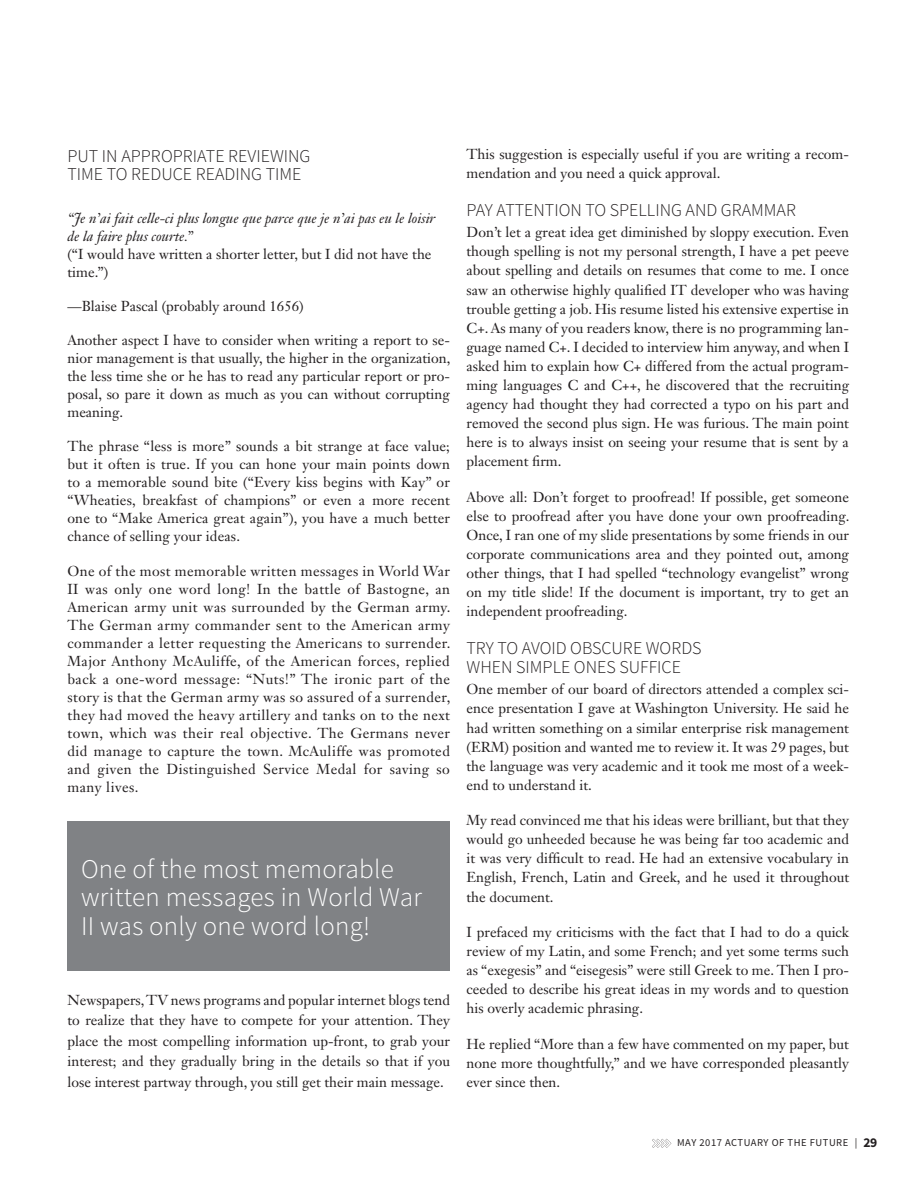
<style>
.page{position:relative;width:918px;height:1188px;background:#fff}
.page>*{position:absolute;margin:0;border:0;box-sizing:border-box;transform-origin:0 0}
.Article_Pull_Quote{font:300 27px/28.5px "Source Sans Pro";letter-spacing:.01em;color:#fff}
.Article_Subhead_A{font:300 18px/18px "Source Sans Pro";color:#231f20}
.t1{font:14.25px/19px "Janson Text LT Std";color:#231f20;text-align:justify}
.t2{font:italic 14.25px/18px "Janson Text LT Std";color:#231f20}
.t3{font:10.5px "Source Sans Pro";letter-spacing:.05em;color:#231f20}
.s1{font-style:normal}
.s2{font-weight:700;font-size:13.5px}
</style>
<div class="page">
<svg style="left:652px;top:1139px;width:19px;height:9px"></svg>
<div style="left:68px;top:821px;width:382px;height:150px;background:#808285"></div>
<p class="Article_Subhead_A" style="left:68px;top:147px;width:245px">PUT IN APPROPRIATE REVIEWING<br>TIME TO REDUCE READING TIME</p>
<p class="t2" style="left:68px;top:209px;width:369px">“Je n’ai fait celle-ci plus longue que parce que je n’ai pas eu le loisir de la faire plus courte.”<br><span class="s1">(“I would have written a shorter letter, but I did not have the time.”)</span></p>
<p class="t1" style="left:68px;top:296px;width:238px">—Blaise Pascal (probably around 1656)</p>
<p class="t1" style="left:68px;top:331px;width:385px;line-height:18px">Another aspect I have to consider when writing a report to se&shy;nior management is that usually, the higher in the organization, the less time she or he has to read any particular report or pro&shy;posal, so pare it down as much as you can without corrupting meaning.</p>
<p class="t1" style="left:68px;top:437px;width:384px;line-height:18px">The phrase “less is more” sounds a bit strange at face value; but it often is true. If you can hone your main points down to a memorable sound bite (“Every kiss begins with Kay” or “Wheaties, breakfast of champions” or even a more recent one to “Make America great again”), you have a much better chance of selling your ideas.</p>
<p class="t1" style="left:68px;top:561px;width:385px;line-height:18px">One of the most memorable written messages in World War II was only one word long! In the battle of Bastogne, an American army unit was surrounded by the German army.<br>The German army commander sent to the American army commander a letter requesting the Americans to surrender.<br>Major Anthony McAuliffe, of the American forces, replied back a one-word message: “Nuts!” The ironic part of the story is that the German army was so assured of a surrender, they had moved the heavy artillery and tanks on to the next town, which was their real objective. The Germans never did manage to capture the town. McAuliffe was promoted and given the Distinguished Service Medal for saving so many lives.</p>
<p class="Article_Pull_Quote" style="left:81px;top:855px;width:343px">One of the most memorable written messages in World War<br>II was only one word long!</p>
<p class="t1" style="left:68px;top:989px;width:384px;line-height:20.5px">Newspapers, TV news programs and popular internet blogs tend to realize that they have to compete for your attention. They place the most compelling information up-front, to grab your interest; and they gradually bring in the details so that if you lose interest partway through, you still get their main message.</p>
<p class="t1" style="left:467px;top:145px;width:384px">This suggestion is especially useful if you are writing a recom&shy;mendation and you need a quick approval.</p>
<p class="Article_Subhead_A" style="left:467px;top:201px;width:331px">PAY ATTENTION TO SPELLING AND GRAMMAR</p>
<p class="t1" style="left:467px;top:223px;width:384px">Don’t let a great idea get diminished by sloppy execution. Even though spelling is not my personal strength, I have a pet peeve about spelling and details on resumes that come to me. I once saw an otherwise highly qualified IT developer who was having trouble getting a job. His resume listed his extensive expertise in C+. As many of you readers know, there is no programming lan&shy;guage named C+. I decided to interview him anyway, and when I asked him to explain how C+ differed from the actual program&shy;ming languages C and C++, he discovered that the recruiting agency had thought they had corrected a typo on his part and removed the second plus sign. He was furious. The main point here is to always insist on seeing your resume that is sent by a placement firm.</p>
<p class="t1" style="left:467px;top:487px;width:385px">Above all: Don’t forget to proofread! If possible, get someone else to proofread after you have done your own proofreading.<br>Once, I ran one of my slide presentations by some friends in our corporate communications area and they pointed out, among other things, that I had spelled “technology evangelist” wrong on my title slide! If the document is important, try to get an independent proofreading.</p>
<p class="Article_Subhead_A" style="left:467px;top:639px;width:237px;line-height:19px">TRY TO AVOID OBSCURE WORDS<br>WHEN SIMPLE ONES SUFFICE</p>
<p class="t1" style="left:467px;top:680px;width:384px">One member of our board of directors attended a complex sci&shy;ence presentation I gave at Washington University. He said he had written something on a similar enterprise risk management (ERM) position and wanted me to review it. It was 29 pages, but the language was very academic and it took me most of a week&shy;end to understand it.</p>
<p class="t1" style="left:467px;top:811px;width:384px">My read convinced me that his ideas were brilliant, but that they would go unheeded because he was being far too academic and it was very difficult to read. He had an extensive vocabulary in English, French, Latin and Greek, and he used it throughout the document.</p>
<p class="t1" style="left:467px;top:922px;width:384px">I prefaced my criticisms with the fact that I had to do a quick review of my Latin, and some French; and yet some terms such as “exegesis” and “eisegesis” were still Greek to me. Then I pro&shy;ceeded to describe his great ideas in my words and to question his overly academic phrasing.</p>
<p class="t1" style="left:467px;top:1034px;width:384px">He replied “More than a few have commented on my paper, but none more thoughtfully,” and we have corresponded pleasantly ever since then.</p>
<p class="t3" style="left:677px;top:1136px;width:202px">MAY 2017 ACTUARY OF THE FUTURE | <span class="s2">29</span></p>
</div>
